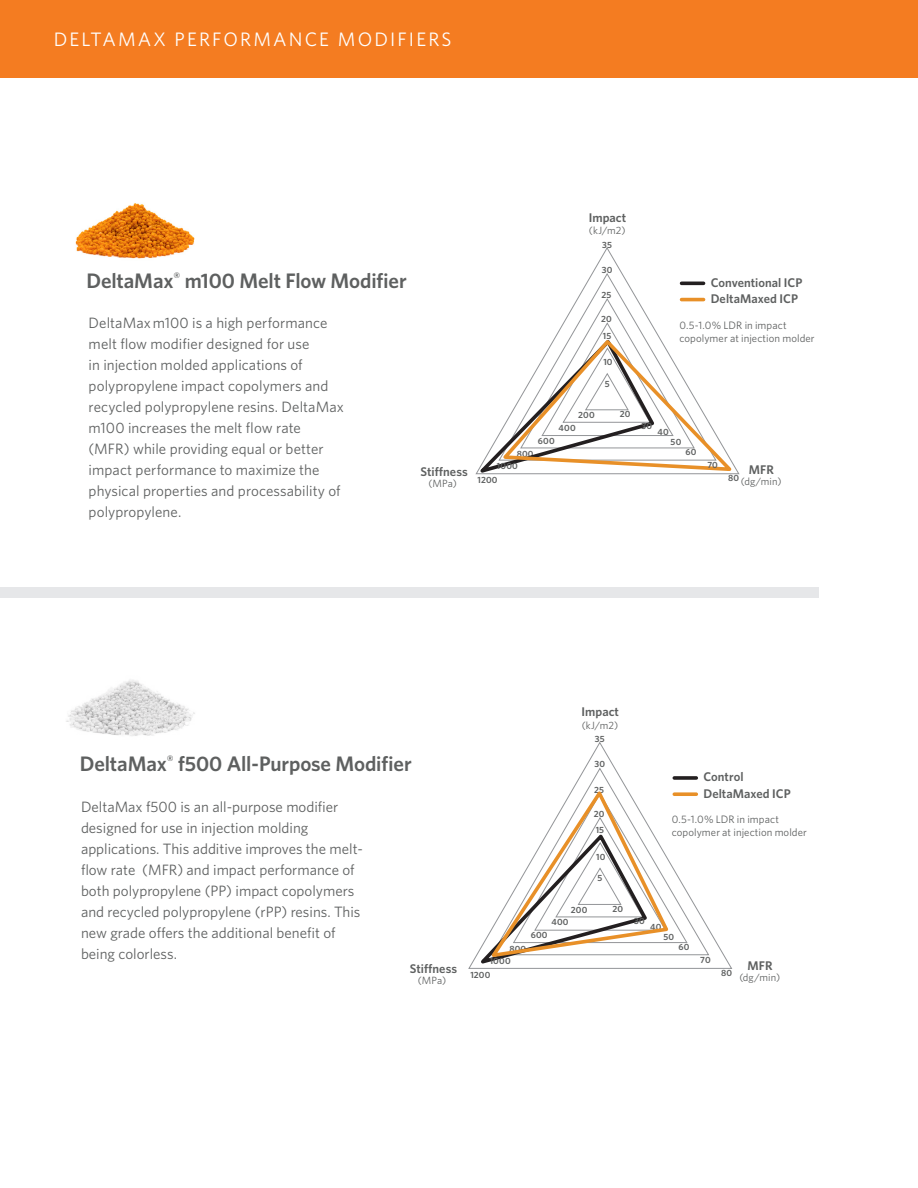
<style>
.page{position:relative;width:918px;height:1188px;background:#fff}
.page>*{position:absolute;margin:0;border:0;box-sizing:border-box;transform-origin:0 0}
.Headline_1{font:600 21px "Whitney";letter-spacing:-.005em;color:#5e6060}
.t1{font:19.5px "Whitney";letter-spacing:.11em;color:#fff}
.Data_Text{font:15px/21px "Whitney";color:#5e6060}
.Data_Text-2{font:600 12.6px "Whitney";letter-spacing:.005em;color:#5e6060}
.Data_Text-3{font:10.8px/12.9px "Whitney";letter-spacing:.01em;color:#5e6060}
.Data_Text-4{font:10.5px "Whitney";letter-spacing:.005em;color:#5e6060}
.Data_Text-5{font:600 9px "Whitney";letter-spacing:.02em;color:#5e6060}
</style>
<div class="page">
<img style="left:66px;top:680px;width:129px;height:56px">
<img style="left:75px;top:203px;width:120px;height:56px">
<svg style="left:477px;top:273px;width:261px;height:202px"></svg>
<div style="left:1px;top:0;width:917px;height:77px;background:#f47c21"></div>
<svg style="left:468px;top:742px;width:264px;height:227px"></svg>
<svg style="left:478px;top:768px;width:231px;height:199px"></svg>
<div style="left:0;top:588px;width:819px;height:10px;background:#e6e7e9"></div>
<p class="t1" style="left:54px;top:26px;width:399px">DELTAMAX PERFORMANCE MODIFIERS</p>
<p class="Data_Text-2" style="left:589px;top:209px;width:39px">Impact</p>
<p class="Data_Text-4" style="left:589px;top:223px;width:38px">(kJ/m2)</p>
<p class="Data_Text-5" style="left:602px;top:239px;width:11px">35</p>
<p class="Headline_1" style="left:86px;top:267px;width:322px">DeltaMax<sup>®</sup> m100 Melt Flow Modifier</p>
<p class="Data_Text" style="left:89px;top:312px;width:257px">DeltaMaxm100 is a high performance melt flow modifier designed for use<br>in injection molded applications of polypropylene impact copolymers and recycled polypropylene resins. DeltaMax m100 increases the melt flow rate (MFR) while providing equal or better impact performance to maximize the physical properties and processability of polypropylene.</p>
<p class="Data_Text-5" style="left:602px;top:264px;width:12px">30</p>
<p class="Data_Text-5" style="left:601px;top:289px;width:11px">25</p>
<p class="Data_Text-5" style="left:601px;top:313px;width:12px">20</p>
<p class="Data_Text-5" style="left:603px;top:330px;width:10px">15</p>
<p class="Data_Text-5" style="left:603px;top:356px;width:11px">10</p>
<p class="Data_Text-5" style="left:605px;top:378px;width:6px">5</p>
<p class="Data_Text-5" style="left:578px;top:409px;width:18px">200</p>
<p class="Data_Text-5" style="left:559px;top:421px;width:19px">400</p>
<p class="Data_Text-5" style="left:538px;top:434px;width:18px">600</p>
<p class="Data_Text-5" style="left:517px;top:448px;width:18px">800</p>
<p class="Data_Text-5" style="left:620px;top:408px;width:12px">20</p>
<p class="Data_Text-2" style="left:711px;top:274px;width:93px">Conventional ICP</p>
<p class="Data_Text-2" style="left:711px;top:291px;width:89px">DeltaMaxed ICP</p>
<p class="Data_Text-3" style="left:679px;top:318px;width:137px">0.5-1.0% LDR in impact copolymer at injection molder</p>
<p class="Data_Text-5" style="left:642px;top:420px;width:12px">30</p>
<p class="Data_Text-5" style="left:657px;top:426px;width:13px">40</p>
<p class="Data_Text-5" style="left:671px;top:436px;width:12px">50</p>
<p class="Data_Text-5" style="left:686px;top:446px;width:12px">60</p>
<p class="Data_Text-5" style="left:707px;top:459px;width:12px">70</p>
<p class="Data_Text-5" style="left:497px;top:460px;width:22px">1000</p>
<p class="Data_Text-2" style="left:420px;top:463px;width:49px">Stiffness</p>
<p class="Data_Text-2" style="left:749px;top:462px;width:27px">MFR</p>
<p class="Data_Text-5" style="left:728px;top:472px;width:13px">80</p>
<p class="Data_Text-5" style="left:478px;top:474px;width:22px">1200</p>
<p class="Data_Text-4" style="left:429px;top:476px;width:30px">(MPa)</p>
<p class="Data_Text-4" style="left:741px;top:475px;width:42px">(dg/min)</p>
<p class="Data_Text-2" style="left:582px;top:704px;width:39px">Impact</p>
<p class="Data_Text-4" style="left:582px;top:718px;width:38px">(kJ/m2)</p>
<p class="Data_Text-5" style="left:595px;top:733px;width:11px">35</p>
<p class="Headline_1" style="left:80px;top:749px;width:333px">DeltaMax<sup>®</sup> f500 All-Purpose Modifier</p>
<p class="Data_Text-5" style="left:595px;top:758px;width:12px">30</p>
<p class="Data_Text-2" style="left:703px;top:769px;width:42px">Control</p>
<p class="Data_Text-2" style="left:703px;top:785px;width:89px">DeltaMaxed ICP</p>
<p class="Data_Text-5" style="left:594px;top:784px;width:11px">25</p>
<p class="Data_Text-5" style="left:594px;top:808px;width:12px">20</p>
<p class="Data_Text-5" style="left:596px;top:824px;width:10px">15</p>
<p class="Data_Text" style="left:81px;top:796px;width:283px">DeltaMax f500 is an all-purpose modifier designed for use in injection molding applications. This additive improves the melt&shy;flow rate (MFR) and impact performance of both polypropylene (PP) impact copolymers and recycled polypropylene (rPP) resins. This new grade offers the additional benefit of being colorless.</p>
<p class="Data_Text-3" style="left:672px;top:813px;width:137px">0.5-1.0% LDR in impact copolymer at injection molder</p>
<p class="Data_Text-5" style="left:596px;top:851px;width:11px">10</p>
<p class="Data_Text-5" style="left:597px;top:872px;width:6px">5</p>
<p class="Data_Text-5" style="left:613px;top:903px;width:12px">20</p>
<p class="Data_Text-5" style="left:571px;top:903px;width:18px">200</p>
<p class="Data_Text-5" style="left:634px;top:914px;width:12px">30</p>
<p class="Data_Text-5" style="left:551px;top:916px;width:19px">400</p>
<p class="Data_Text-5" style="left:650px;top:920px;width:13px">40</p>
<p class="Data_Text-5" style="left:531px;top:929px;width:18px">600</p>
<p class="Data_Text-5" style="left:663px;top:930px;width:12px">50</p>
<p class="Data_Text-5" style="left:678px;top:941px;width:12px">60</p>
<p class="Data_Text-5" style="left:509px;top:943px;width:18px">800</p>
<p class="Data_Text-5" style="left:700px;top:954px;width:12px">70</p>
<p class="Data_Text-5" style="left:490px;top:954px;width:22px">1000</p>
<p class="Data_Text-2" style="left:410px;top:960px;width:49px">Stiffness</p>
<p class="Data_Text-2" style="left:747px;top:957px;width:27px">MFR</p>
<p class="Data_Text-5" style="left:721px;top:967px;width:13px">80</p>
<p class="Data_Text-5" style="left:470px;top:968px;width:22px">1200</p>
<p class="Data_Text-4" style="left:739px;top:970px;width:42px">(dg/min)</p>
<p class="Data_Text-4" style="left:418px;top:974px;width:30px">(MPa)</p>
</div>
